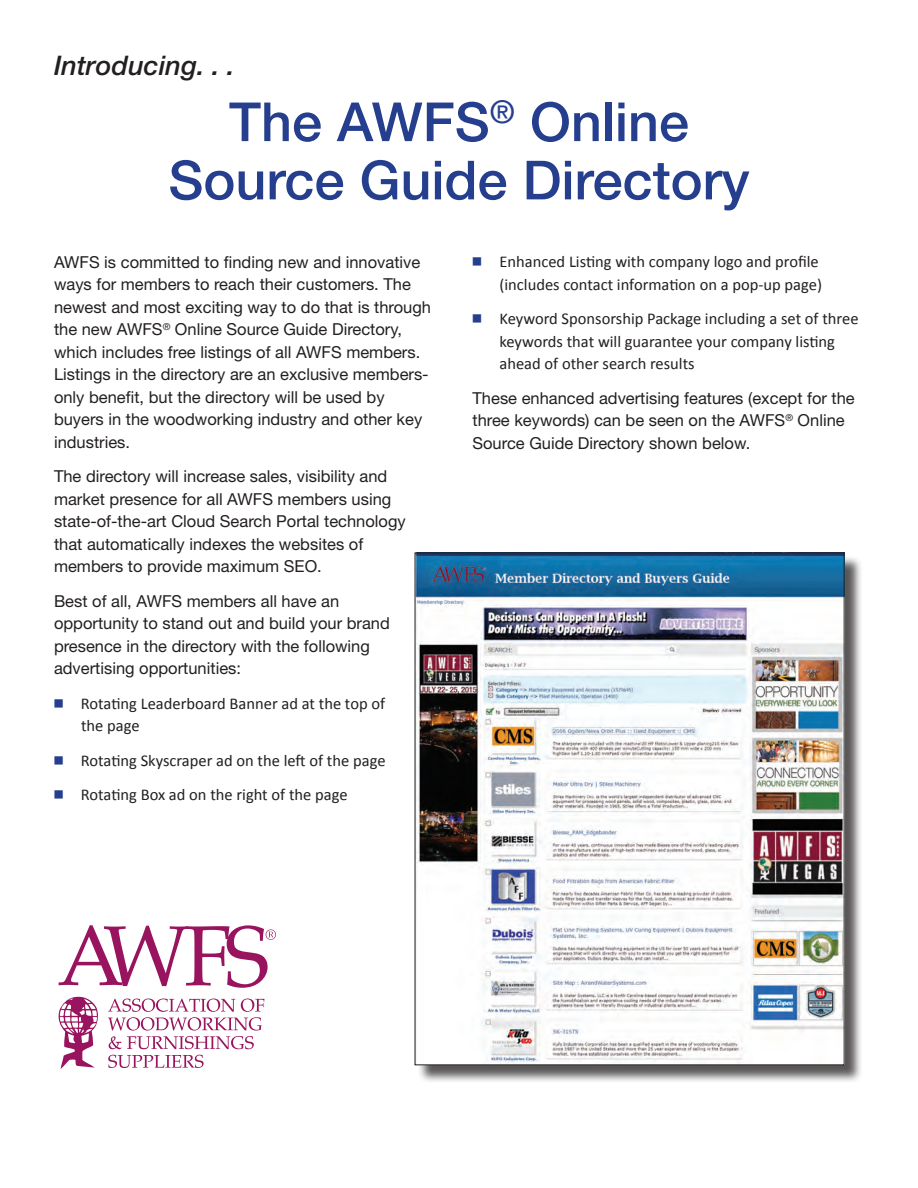
<style>
.page{position:relative;width:918px;height:1188px;background:#fff}
.page>*{position:absolute;margin:0;border:0;box-sizing:border-box;transform-origin:0 0}
.t1{font:500 54px "Helvetica Neue";color:#253f8e}
.t2{font:italic 500 27px "Helvetica Neue";color:#231f20}
.t3{font:16.5px/22.5px "Helvetica Neue";color:#231f20}
.t4{font:16.5px/22.5px "Calibri";color:#231f20}
.s1{font-family:"Universal Newswith Comm Pi";color:#253f8e}
</style>
<div class="page">
<div style="left:417px;top:555px;width:446px;height:529px;background:#231f20;opacity:.75"></div>
<img style="left:417px;top:555px;width:426px;height:508px">
<svg style="left:58px;top:996px;width:40px;height:73px"></svg>
<svg style="left:108px;top:999px;width:157px;height:50px"></svg>
<svg style="left:108px;top:1055px;width:96px;height:13px"></svg>
<svg style="left:59px;top:925px;width:217px;height:63px"></svg>
<p class="t2" style="left:54px;top:50px;width:182px">Introducing. . .</p>
<p class="t1" style="left:229px;top:90px;width:461px">The AWFS<sup>®</sup> Online</p>
<p class="t1" style="left:168px;top:148px;width:583px">Source Guide Directory</p>
<p class="t3" style="left:54px;top:250px;width:379px">AWFS is committed to finding new and innovative ways for members to reach their customers. The newest and most exciting way to do that is through the new AWFS<sup>®</sup> Online Source Guide Directory, which includes free listings of all AWFS members.<br>Listings in the directory are an exclusive members&shy;only benefit, but the directory will be used by buyers in the woodworking industry and other key industries.</p>
<p class="t3" style="left:54px;top:465px;width:353px">The directory will increase sales, visibility and market presence for all AWFS members using state-of-the-art Cloud Search Portal technology that automatically indexes the websites of members to provide maximum SEO.</p>
<p class="t3" style="left:54px;top:589px;width:337px">Best of all, AWFS members all have an opportunity to stand out and build your brand presence in the directory with the following advertising opportunities:</p>
<p class="t4" style="left:81px;top:692px;width:306px;text-indent:-27px"><span class="s1">n</span> Rotating Leaderboard Banner ad at the top of the page</p>
<p class="t4" style="left:54px;top:749px;width:333px"><span class="s1">n</span> Rotating Skyscraper ad on the left of the page</p>
<p class="t4" style="left:54px;top:784px;width:295px"><span class="s1">n</span> Rotating Box ad on the right of the page</p>
<p class="t4" style="left:472px;top:251px;width:351px;text-align:right"><span class="s1">n</span> Enhanced Listing with company logo and profile (includes contact information on a pop-up page)</p>
<p class="t4" style="left:500px;top:308px;width:361px;text-indent:-27px"><span class="s1">n</span> Keyword Sponsorship Package including a set of three keywords that will guarantee your company listing ahead of other search results</p>
<p class="t3" style="left:472px;top:387px;width:384px">These enhanced advertising features (except for the three keywords) can be seen on the AWFS<sup>®</sup> Online<br>Source Guide Directory shown below.</p>
</div>
